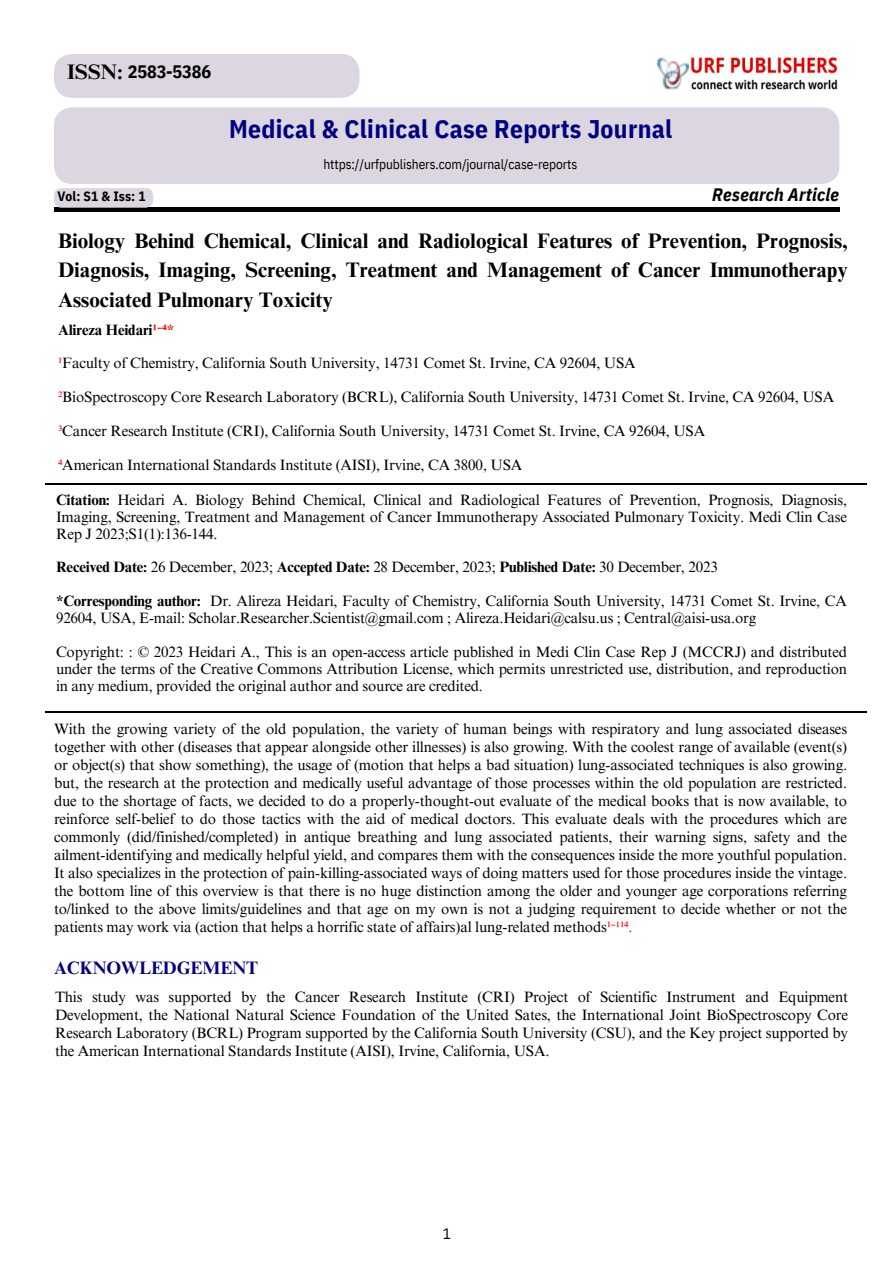
<style>
.page{position:relative;width:893px;height:1264px;background:#fff}
.page>*{position:absolute;margin:0;border:0;box-sizing:border-box;transform-origin:0 0}
.t1{font:700 25.5px "IBM Plex Sans Cond";letter-spacing:.015em;color:#000080}
.t2{font:700 21px/29.2px "Times NRMT Pro";color:#000;text-align:justify}
.t3{font:italic 700 18px "IBM Plex Sans Cond";letter-spacing:.015em;color:#000}
.t4{font:700 18px "Times NRMT Pro";letter-spacing:-.005em;color:#030381}
.t5{font:700 18px "IBM Plex Sans Cond";letter-spacing:-.01em;color:#000}
.t6{font:15px/18px "Times NRMT Pro";letter-spacing:-.01em;color:#000;text-align:justify}
.t7{font:700 15px "Times NRMT Pro";letter-spacing:-.01em;color:#000}
.t8{font:15px "IBM Plex Sans Cond";color:#000}
.t9{font:13.5px "IBM Plex Sans Cond";letter-spacing:-.01em;color:#000}
.t10{font:700 13.5px "IBM Plex Sans Cond";letter-spacing:.005em;color:#000}
.s1{color:#f00}
.s2{font-family:"Noto Sans";color:#f00}
.s3{font-weight:700}
</style>
<div class="page">
<hr style="left:54px;top:208px;width:785px;height:4px;background:#000">
<div style="left:54px;top:188px;width:99px;height:20px;background:#dcd6e0;border-radius:8px"></div>
<div style="left:54px;top:107px;width:785px;height:77px;background:#dcd6e0;border-radius:18px"></div>
<img style="left:690px;top:57px;width:148px;height:33px">
<img style="left:657px;top:57px;width:31px;height:33px">
<div style="left:54px;top:54px;width:305px;height:44px;background:#dcd6e0;border-radius:18px"></div>
<hr style="left:46px;top:483px;width:821px;height:1px;background:#000">
<hr style="left:46px;top:711px;width:821px;height:1px;background:#000">
<p class="t2" style="left:67px;top:59px;width:57px">ISSN:</p>
<p class="t5" style="left:128px;top:59px;width:85px">2583-5386</p>
<p class="t10" style="left:57px;top:188px;width:90px">Vol: S1 &amp; Iss: 1</p>
<p class="t1" style="left:229px;top:112px;width:444px">Medical &amp; Clinical Case Reports Journal</p>
<p class="t9" style="left:323px;top:155px;width:255px">https://urfpublishers.com/journal/case-reports</p>
<p class="t3" style="left:712px;top:182px;width:128px">Research Article</p>
<p class="t2" style="left:58px;top:229px;width:791px">Biology Behind Chemical, Clinical and Radiological Features of Prevention, Prognosis, Diagnosis, Imaging, Screening, Treatment and Management of Cancer Immunotherapy Associated Pulmonary Toxicity</p>
<p class="t7" style="left:58px;top:324px;width:118px">Alireza Heidari<span class="s1">¹</span><span class="s2">⁻</span><span class="s1">⁴*</span></p>
<p class="t6" style="left:58px;top:356px;width:579px"><span class="s1">¹</span>Faculty of Chemistry, California South University, 14731 Comet St. Irvine, CA 92604, USA</p>
<p class="t6" style="left:58px;top:390px;width:777px"><span class="s1">²</span>BioSpectroscopy Core Research Laboratory (BCRL), California South University, 14731 Comet St. Irvine, CA 92604, USA</p>
<p class="t6" style="left:58px;top:423px;width:648px"><span class="s1">³</span>Cancer Research Institute (CRI), California South University, 14731 Comet St. Irvine, CA 92604, USA</p>
<p class="t6" style="left:58px;top:457px;width:465px"><span class="s1">⁴</span>American International Standards Institute (AISI), Irvine, CA 3800, USA</p>
<p class="t6" style="left:56px;top:493px;width:792px;line-height:16.8px"><span class="s3">Citation:</span> Heidari A. Biology Behind Chemical, Clinical and Radiological Features of Prevention, Prognosis, Diagnosis, Imaging, Screening, Treatment and Management of Cancer Immunotherapy Associated Pulmonary Toxicity. Medi Clin Case Rep J 2023;S1(1):136-144.</p>
<p class="t6" style="left:56px;top:560px;width:663px"><span class="s3">Received Date:</span> 26 December, 2023; <span class="s3">Accepted Date:</span> 28 December, 2023; <span class="s3">Published Date:</span> 30 December, 2023</p>
<p class="t6" style="left:56px;top:594px;width:792px;line-height:16.8px"><span class="s3">*Corresponding author:</span> Dr. Alireza Heidari, Faculty of Chemistry, California South University, 14731 Comet St. Irvine, CA<br>92604, USA, E-mail: Scholar.Researcher.Scientist@gmail.com ; Alireza.Heidari@calsu.us ; Central@aisi-usa.org</p>
<p class="t6" style="left:56px;top:645px;width:792px;line-height:16.8px">Copyright: : © 2023 Heidari A., This is an open-access article published in Medi Clin Case Rep J (MCCRJ) and distributed under the terms of the Creative Commons Attribution License, which permits unrestricted use, distribution, and reproduction in any medium, provided the original author and source are credited.</p>
<p class="t6" style="left:54px;top:721px;width:794px">With the growing variety of the old population, the variety of human beings with respiratory and lung associated diseases together with other (diseases that appear alongside other illnesses) is also growing. With the coolest range of available (event(s) or object(s) that show something), the usage of (motion that helps a bad situation) lung-associated techniques is also growing. but, the research at the protection and medically useful advantage of those processes within the old population are restricted. due to the shortage of facts, we decided to do a properly-thought-out evaluate of the medical books that is now available, to reinforce self-belief to do those tactics with the aid of medical doctors. This evaluate deals with the procedures which are commonly (did/finished/completed) in antique breathing and lung associated patients, their warning signs, safety and the ailment-identifying and medically helpful yield, and compares them with the consequences inside the more youthful population.<br>It also specializes in the protection of pain-killing-associated ways of doing matters used for those procedures inside the vintage. the bottom line of this overview is that there is no huge distinction among the older and younger age corporations referring to/linked to the above limits/guidelines and that age on my own is not a judging requirement to decide whether or not the patients may work via (action that helps a horrific state of affairs)al lung-related methods<span class="s1">¹</span><span class="s2">⁻</span><span class="s1">¹¹⁴.</span></p>
<p class="t4" style="left:54px;top:960px;width:206px">ACKNOWLEDGEMENT</p>
<p class="t6" style="left:55px;top:989px;width:794px">This study was supported by the Cancer Research Institute (CRI) Project of Scientific Instrument and Equipment Development, the National Natural Science Foundation of the United Sates, the International Joint BioSpectroscopy Core Research Laboratory (BCRL) Program supported by the California South University (CSU), and the Key project supported by the American International Standards Institute (AISI), Irvine, California, USA.</p>
<p class="t8" style="left:443px;top:1223px;width:10px">1</p>
</div>
